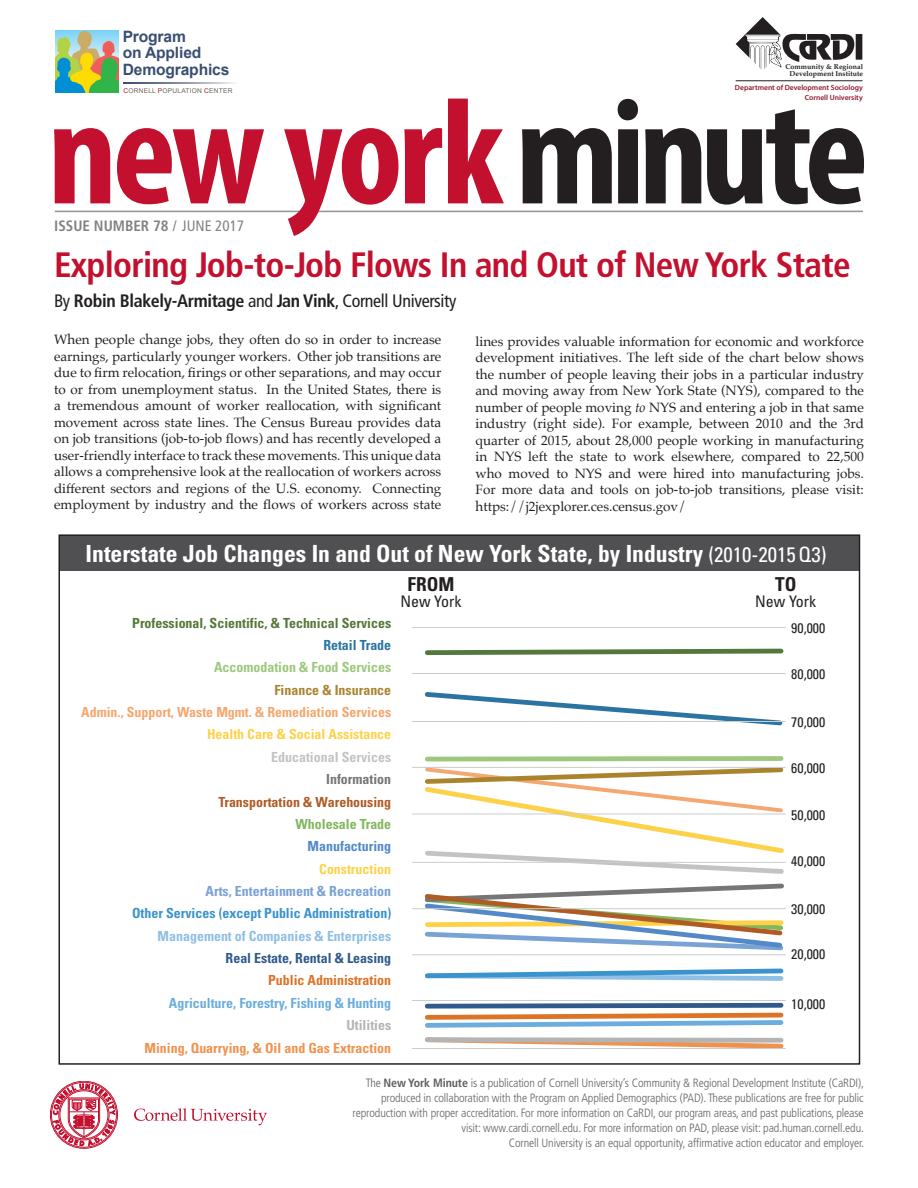
<style>
.page{position:relative;width:918px;height:1188px;background:#fff}
.page>*{position:absolute;margin:0;border:0;box-sizing:border-box;transform-origin:0 0}
.t1{font:700 condensed 151.5px "Myriad Pro";letter-spacing:-.03em;color:#c3102f}
.t2{font:700 condensed 35.25px "Frutiger LT Std";letter-spacing:-.02em;color:#c3102f}
.t3{font:700 condensed 23.7px "Univers";color:#fff}
.t4{font:700 condensed 19.2px "Univers";color:#231f20}
.authors{font:700 condensed 18px "Frutiger LT Std";letter-spacing:-.02em;color:#231f20}
.t5{font:condensed 15.9px "Univers";color:#231f20}
.t6{font:700 15.6px/16.6px "Arial";letter-spacing:-.01em;color:#394f71}
.t7{font:700 condensed 15px "Frutiger LT Std";color:#808285}
.t8{font:700 condensed 13.95px/22.4px "Univers";color:#f5a76f;text-align:right}
.t9{font:condensed 13.95px "Univers";color:#231f20}
.ta{font:13.5px/16.5px "Palatino";color:#231f20;text-align:justify}
.t10{font:300 condensed 12px/15px "Frutiger LT Std";letter-spacing:-.01em;color:#636366;text-align:right}
.t11{font:600 7.5px/10.1px "Myriad Pro";color:#90192b;text-align:right}
.t12{font:700 7.05px/7.1px "Palatino";color:#231f20;text-align:center}
.t13{font:6.6px "Arial";letter-spacing:.035em;color:#67645b}
.s1{color:#991b1e}
.s2{color:#231f20}
.s3{font-weight:400}
.s4{font-style:italic}
.s5{font-weight:400;font-size:21px}
.s6{color:#54783a}
.s7{color:#2b74a1}
.s8{color:#9dc87d}
.s9{color:#a9842e}
.s10{color:#fdd249}
.s11{color:#c3c3c3}
.s12{color:#777676}
.s13{color:#af5b26}
.s14{color:#82b75d}
.s15{color:#5389c7}
.s16{color:#79a2d5}
.s17{color:#3b93cd}
.s18{color:#8ebfe4}
.s19{color:#2f5a8b}
.s20{color:#dd7327}
.s21{color:#6caddd}
.s22{color:#b4b4b4}
.s23{color:#ef924e}
.s24{color:#5f5f62}
.s25{font-weight:700;color:#5f5f62}
</style>
<div class="page">
<svg style="left:50px;top:1081px;width:68px;height:67px"></svg>
<svg style="left:134px;top:1108px;width:133px;height:17px"></svg>
<svg style="left:442px;top:210px;width:30px;height:3px"></svg>
<hr style="left:55px;top:211px;width:808px;height:1px;background:#939598">
<hr style="left:736px;top:81px;width:127px;height:1px;background:#231f20">
<svg style="left:736px;top:17px;width:126px;height:52px"></svg>
<svg style="left:56px;top:31px;width:62px;height:62px"></svg>
<svg style="left:123px;top:82px;width:111px;height:2px"></svg>
<div style="left:59px;top:535px;width:801px;height:35px;background:#505052"></div>
<svg style="left:425px;top:648px;width:359px;height:7px"></svg>
<svg style="left:425px;top:692px;width:358px;height:34px"></svg>
<svg style="left:425px;top:1002px;width:359px;height:46px"></svg>
<svg style="left:425px;top:968px;width:359px;height:13px"></svg>
<svg style="left:422px;top:756px;width:364px;height:195px"></svg>
<hr style="left:412px;top:627px;width:374px;height:1px;background:#cbccce">
<hr style="left:412px;top:673px;width:374px;height:1px;background:#cbccce">
<hr style="left:412px;top:721px;width:374px;height:1px;background:#cbccce">
<hr style="left:412px;top:767px;width:374px;height:1px;background:#cbccce">
<hr style="left:412px;top:814px;width:374px;height:1px;background:#cbccce">
<hr style="left:412px;top:862px;width:374px;height:1px;background:#cbccce">
<hr style="left:412px;top:908px;width:374px;height:1px;background:#cbccce">
<hr style="left:412px;top:955px;width:374px;height:1px;background:#cbccce">
<hr style="left:412px;top:1000px;width:374px;height:1px;background:#cbccce">
<hr style="left:412px;top:1048px;width:374px;height:1px;background:#cbccce">
<p class="t6" style="left:123px;top:28px;width:108px">Program<br>on Applied<br>Demographics</p>
<p class="t13" style="left:123px;top:86px;width:110px"><span class="s1">C</span>ORNELL <span class="s1">P</span>OPULATION <span class="s1">C</span>ENTER</p>
<p class="t12" style="left:785px;top:63px;width:79px">Community &amp; Regional<br>Development Institute</p>
<p class="t11" style="left:735px;top:82px;width:129px">Department of Development Sociology<br>Cornell University</p>
<p class="t1" style="left:48px;top:58px;width:822px">new york<span class="s2">minute</span></p>
<p class="t7" style="left:54px;top:217px;width:191px">ISSUE NUMBER 78 <span class="s3">/ JUNE 2017</span></p>
<p class="t2" style="left:54px;top:244px;width:798px">Exploring Job-to-Job Flows In and Out of New York State</p>
<p class="authors" style="left:54px;top:290px;width:404px"><span class="s3">By</span> Robin Blakely-Armitage <span class="s3">and</span> Jan Vink<span class="s3">, Cornell University</span></p>
<p class="ta" style="left:54px;top:331px;width:389px">When people change jobs, they often do so in order to increase earnings, particularly younger workers. Other job transitions are due to firm relocation, firings or other separations, and may occur to or from unemployment status. In the United States, there is a tremendous amount of worker reallocation, with significant movement across state lines. The Census Bureau provides data on job transitions (job-to-job flows) and has recently developed a user-friendly interface to track these movements. This unique data allows a comprehensive look at the reallocation of workers across different sectors and regions of the U.S. economy. Connecting employment by industry and the flows of workers across state</p>
<p class="ta" style="left:476px;top:333px;width:390px">lines provides valuable information for economic and workforce development initiatives. The left side of the chart below shows the number of people leaving their jobs in a particular industry and moving away from New York State (NYS), compared to the number of people moving <span class="s4">to</span> NYS and entering a job in that same industry (right side). For example, between 2010 and the 3rd quarter of 2015, about 28,000 people working in manufacturing in NYS left the state to work elsewhere, compared to 22,500 who moved to NYS and were hired into manufacturing jobs.<br>For more data and tools on job-to-job transitions, please visit: https://j2jexplorer.ces.census.gov/</p>
<p class="t3" style="left:86px;top:539px;width:742px">Interstate Job Changes In and Out of New York State, by Industry <span class="s5">(2010-2015Q3)</span></p>
<p class="t8" style="left:81px;top:611px;width:312px"><span class="s6">Professional, Scientific, &amp; Technical Services<br></span><span class="s7">Retail Trade<br></span><span class="s8">Accomodation &amp; Food Services<br></span><span class="s9">Finance &amp; Insurance<br></span>Admin., Support, Waste Mgmt. &amp; Remediation Services<br><span class="s10">Health Care &amp; Social Assistance<br></span><span class="s11">Educational Services<br></span><span class="s12">Information<br></span><span class="s13">Transportation &amp; Warehousing<br></span><span class="s14">Wholesale Trade<br></span><span class="s15">Manufacturing<br></span><span class="s10">Construction<br></span><span class="s16">Arts, Entertainment &amp; Recreation<br></span><span class="s17">Other Services (except Public Administration)<br></span><span class="s18">Management of Companies &amp; Enterprises<br></span><span class="s19">Real Estate, Rental &amp; Leasing<br></span><span class="s20">Public Administration<br></span><span class="s21">Agriculture, Forestry, Fishing &amp; Hunting<br></span><span class="s22">Utilities<br></span><span class="s23">Mining, Quarrying, &amp; Oil and Gas Extraction</span></p>
<p class="t4" style="left:408px;top:572px;width:48px">FROM</p>
<p class="t5" style="left:400px;top:591px;width:62px">New York</p>
<p class="t4" style="left:775px;top:572px;width:23px">TO</p>
<p class="t5" style="left:755px;top:591px;width:62px">New York</p>
<p class="t9" style="left:791px;top:619px;width:36px">90,000</p>
<p class="t9" style="left:791px;top:665px;width:36px">80,000</p>
<p class="t9" style="left:791px;top:713px;width:36px">70,000</p>
<p class="t9" style="left:791px;top:759px;width:36px">60,000</p>
<p class="t9" style="left:791px;top:806px;width:36px">50,000</p>
<p class="t9" style="left:791px;top:852px;width:36px">40,000</p>
<p class="t9" style="left:791px;top:900px;width:36px">30,000</p>
<p class="t9" style="left:791px;top:946px;width:36px">20,000</p>
<p class="t9" style="left:791px;top:995px;width:36px">10,000</p>
<p class="t10" style="left:353px;top:1076px;width:513px"><span class="s24">The</span> <span class="s25">New York Minute</span> <span class="s24">is a publication</span> of Cornell University’s Community &amp; Regional Development Institute (CaRDI), produced in collaboration with the Program on Applied Demographics (PAD). These publications are free for public reproduction with proper accreditation. For more information on CaRDI, our program areas, and past publications, please visit: www.cardi.cornell.edu. For more information on PAD, please visit: pad.human.cornell.edu.<br>Cornell University is an equal opportunity, affirmative action educator and employer.</p>
</div>
